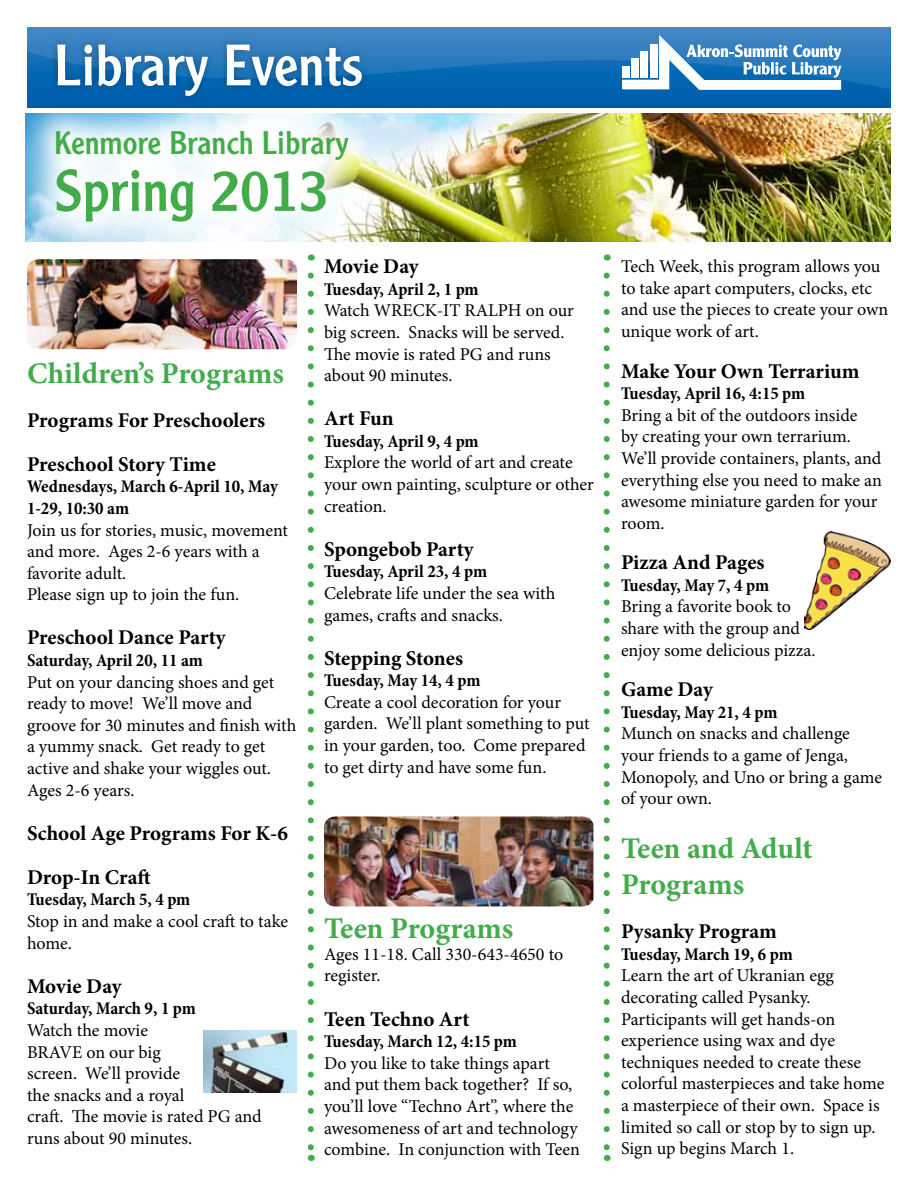
<style>
.page{position:relative;width:918px;height:1188px;background:#fff}
.page>*{position:absolute;margin:0;border:0;box-sizing:border-box;transform-origin:0 0}
.t1{font:57.45px "Clearface Gothic LT Std";color:#41ad49}
.t2{font:57px "Clearface Gothic LT Std";color:#fff}
.t3{font:31.95px "Clearface Gothic LT Std";color:#41ad49}
.t4{font:700 30px/36px "Minion Pro";color:#41ad49}
.t5{font:700 21px/44.1px "Minion Pro";color:#000}
.t6{font:18px/21.6px "Minion Pro";letter-spacing:-.005em;color:#000}
.t7{font:700 condensed 18px/21.6px "Minion Pro";color:#000}
</style>
<div class="page">
<img style="left:385px;top:114px;width:506px;height:128px">
<svg style="left:25px;top:113px;width:360px;height:146px"></svg>
<div style="left:27px;top:27px;width:864px;height:81px;background:#005ead"></div>
<svg style="left:27px;top:27px;width:863px;height:63px"></svg>
<div style="left:49px;top:37px;width:320px;height:67px;background:#000;opacity:.3"></div>
<svg style="left:622px;top:35px;width:219px;height:55px;background:#7daed7"></svg>
<svg style="left:604px;top:276px;width:6px;height:873px"></svg>
<img style="left:27px;top:259px;width:270px;height:90px">
<img style="left:203px;top:1030px;width:94px;height:63px">
<img style="left:324px;top:816px;width:269px;height:90px">
<svg style="left:308px;top:276px;width:6px;height:873px"></svg>
<img style="left:805px;top:531px;width:86px;height:98px">
<h2 class="t2" style="left:54px;top:29px;width:310px">Library Events</h2>
<h3 class="t3" style="left:54px;top:123px;width:296px">Kenmore Branch Library</h3>
<h1 class="t1" style="left:54px;top:154px;width:277px">Spring 2013</h1>
<h3 class="t4" style="left:27px;top:355px;width:259px">Children’s Programs</h3>
<p class="t5" style="left:27px;top:398px;width:240px">Programs For Preschoolers<br>Preschool Story Time</p>
<p class="t7" style="left:27px;top:476px;width:252px">Wednesdays, March 6-April 10, May<br>1-29, 10:30 am</p>
<p class="t6" style="left:27px;top:519px;width:263px">Join us for stories, music, movement and more. Ages 2-6 years with a favorite adult.<br>Please sign up to join the fun.</p>
<p class="t5" style="left:27px;top:615px;width:200px">Preschool Dance Party</p>
<p class="t7" style="left:27px;top:649px;width:177px">Saturday, April 20, 11 am</p>
<p class="t6" style="left:27px;top:671px;width:271px">Put on your dancing shoes and get ready to move! We’ll move and groove for 30 minutes and finish with a yummy snack. Get ready to get active and shake your wiggles out.<br>Ages 2-6 years.</p>
<p class="t5" style="left:27px;top:811px;width:262px">School Age Programs For K-6<br>Drop-In Craft</p>
<p class="t7" style="left:27px;top:889px;width:165px">Tuesday, March 5, 4 pm</p>
<p class="t6" style="left:27px;top:911px;width:263px">Stop in and make a cool craft to take home.</p>
<p class="t5" style="left:27px;top:964px;width:96px">Movie Day</p>
<p class="t7" style="left:27px;top:998px;width:170px">Saturday, March 9, 1 pm</p>
<p class="t6" style="left:27px;top:1019px;width:236px">Watch the movie<br>BRAVE on our big<br>screen. We’ll provide<br>the snacks and a royal<br>craft. The movie is rated PG and runs about 90 minutes.</p>
<p class="t5" style="left:324px;top:244px;width:96px">Movie Day</p>
<p class="t7" style="left:324px;top:278px;width:156px">Tuesday, April 2, 1 pm</p>
<p class="t6" style="left:324px;top:300px;width:251px">Watch WRECK-IT RALPH on our big screen. Snacks will be served.<br>The movie is rated PG and runs about 90 minutes.</p>
<p class="t5" style="left:324px;top:396px;width:71px">Art Fun</p>
<p class="t7" style="left:324px;top:430px;width:156px">Tuesday, April 9, 4 pm</p>
<p class="t6" style="left:324px;top:452px;width:271px">Explore the world of art and create your own painting, sculpture or other creation.</p>
<p class="t5" style="left:324px;top:527px;width:151px">Spongebob Party</p>
<p class="t7" style="left:324px;top:561px;width:165px">Tuesday, April 23, 4 pm</p>
<p class="t6" style="left:324px;top:583px;width:233px">Celebrate life under the sea with games, crafts and snacks.</p>
<p class="t5" style="left:324px;top:636px;width:141px">Stepping Stones</p>
<p class="t7" style="left:324px;top:670px;width:158px">Tuesday, May 14, 4 pm</p>
<p class="t6" style="left:324px;top:691px;width:267px">Create a cool decoration for your garden. We’ll plant something to put in your garden, too. Come prepared to get dirty and have some fun.</p>
<h3 class="t4" style="left:324px;top:910px;width:191px">Teen Programs</h3>
<p class="t6" style="left:324px;top:943px;width:241px">Ages 11-18. Call 330-643-4650 to register.</p>
<p class="t5" style="left:324px;top:997px;width:147px">Teen Techno Art</p>
<p class="t7" style="left:324px;top:1031px;width:194px">Tuesday, March 12, 4:15 pm</p>
<p class="t6" style="left:324px;top:1052px;width:258px">Do you like to take things apart and put them back together? If so, you’ll love “Techno Art”, where the awesomeness of art and technology combine. In conjunction with Teen</p>
<p class="t6" style="left:621px;top:256px;width:269px">Tech Week, this program allows you to take apart computers, clocks, etc and use the pieces to create your own unique work of art.</p>
<p class="t5" style="left:621px;top:349px;width:240px">Make Your Own Terrarium</p>
<p class="t7" style="left:621px;top:383px;width:186px">Tuesday, April 16, 4:15 pm</p>
<p class="t6" style="left:621px;top:404px;width:262px">Bring a bit of the outdoors inside<br>by creating your own terrarium.<br>We’ll provide containers, plants, and everything else you need to make an awesome miniature garden for your room.</p>
<p class="t5" style="left:621px;top:540px;width:145px">Pizza And Pages</p>
<p class="t7" style="left:621px;top:574px;width:150px">Tuesday, May 7, 4 pm</p>
<p class="t6" style="left:621px;top:596px;width:196px">Bring a favorite book to share with the group and enjoy some delicious pizza.</p>
<p class="t5" style="left:621px;top:667px;width:93px">Game Day</p>
<p class="t7" style="left:621px;top:701px;width:158px">Tuesday, May 21, 4 pm</p>
<p class="t6" style="left:621px;top:723px;width:263px">Munch on snacks and challenge your friends to a game of Jenga,<br>Monopoly, and Uno or bring a game of your own.</p>
<h3 class="t4" style="left:621px;top:830px;width:193px">Teen and Adult<br>Programs</h3>
<p class="t5" style="left:621px;top:909px;width:157px">Pysanky Program</p>
<p class="t7" style="left:621px;top:943px;width:173px">Tuesday, March 19, 6 pm</p>
<p class="t6" style="left:621px;top:965px;width:265px">Learn the art of Ukranian egg decorating called Pysanky.<br>Participants will get hands-on experience using wax and dye techniques needed to create these colorful masterpieces and take home a masterpiece of their own. Space is limited so call or stop by to sign up.<br>Sign up begins March 1.</p>
</div>
